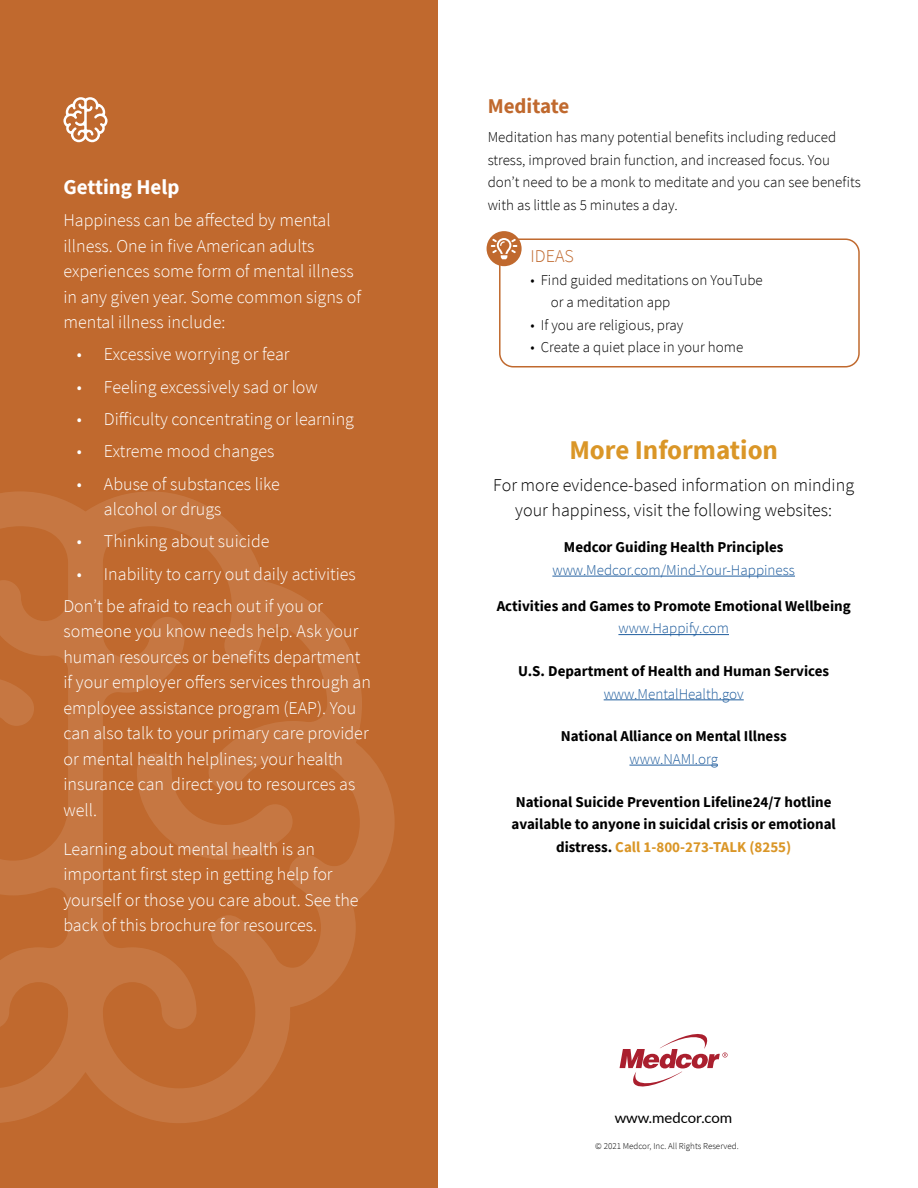
<style>
.page{position:relative;width:918px;height:1188px;background:#fff}
.page>*{position:absolute;margin:0;border:0;box-sizing:border-box;transform-origin:0 0}
.t1{font:700 27px "Source Sans Pro";color:#da9627}
.t2{font:700 21px "Source Sans Pro";color:#fff}
.t3{font:700 21px "Source Sans Pro";color:#c0692e}
.t4{font:300 18px/25.5px "Source Sans Pro";color:#fff}
.t5{font:300 18px/25.5px "Source Sans Pro";color:#000;text-align:center}
.t6{font:300 18px "Source Sans Pro";color:#c0692e}
.t7{font:300 15px/22.5px "Source Sans Pro";color:#000}
.t8{font:700 15px/22.5px "Source Sans Pro";color:#000;text-align:center}
.t9{font:300 15px "Source Sans Pro";color:#215e9e}
.t10{font:14.55px "Lato";color:#000;scale:1.04 1}
.t11{font:300 9px "Source Sans Pro";color:#000}
.s1{color:#da9627}
</style>
<div class="page">
<div style="left:0;top:0;width:437px;height:1188px;background:#c0692e"></div>
<svg style="left:0;top:491px;width:395px;height:632px"></svg>
<svg style="left:137px;top:754px;width:156px;height:106px"></svg>
<div style="left:499px;top:238px;width:361px;height:129px;border:2px solid #c0692e;border-radius:14px"></div>
<div style="left:487px;top:231px;width:35px;height:35px;background:#c0692e;border-radius:50%"></div>
<svg style="left:491px;top:238px;width:26px;height:21px"></svg>
<svg style="left:63px;top:97px;width:45px;height:45px"></svg>
<hr style="left:552px;top:576px;width:243px;height:1px;background:#215e9e">
<hr style="left:618px;top:634px;width:111px;height:1px;background:#215e9e">
<hr style="left:604px;top:699px;width:140px;height:1px;background:#215e9e">
<hr style="left:629px;top:765px;width:89px;height:1px;background:#215e9e">
<svg style="left:620px;top:1034px;width:108px;height:52px"></svg>
<p class="t2" style="left:63px;top:173px;width:118px">Getting Help</p>
<p class="t4" style="left:63px;top:208px;width:299px">Happiness can be affected by mental illness. One in five American adults experiences some form of mental illness in any given year. Some common signs of mental illness include:</p>
<p class="t4" style="left:77px;top:342px;width:214px">• Excessive worrying or fear</p>
<p class="t4" style="left:77px;top:374px;width:242px">• Feeling excessively sad or low</p>
<p class="t4" style="left:77px;top:406px;width:279px">• Difficulty concentrating or learning</p>
<p class="t4" style="left:77px;top:439px;width:199px">• Extreme mood changes</p>
<p class="t4" style="left:104px;top:471px;width:178px;text-indent:-27px">• Abuse of substances like alcohol or drugs</p>
<p class="t4" style="left:77px;top:529px;width:194px">• Thinking about suicide</p>
<p class="t4" style="left:63px;top:557px;width:294px;line-height:32.2px;text-indent:14px">• Inability to carry out daily activities<br>Don’t be afraid to reach out if you or</p>
<p class="t4" style="left:63px;top:619px;width:309px">someone you know needs help. Ask your human resources or benefits department if your employer offers services through an employee assistance program (EAP). You can also talk to your primary care provider or mental health helplines; your health insurance can direct you to resources as well.</p>
<p class="t4" style="left:63px;top:836px;width:297px">Learning about mental health is an important first step in getting help for yourself or those you care about. See the back of this brochure for resources.</p>
<p class="t3" style="left:488px;top:92px;width:83px">Meditate</p>
<p class="t7" style="left:488px;top:126px;width:375px">Meditation has many potential benefits including reduced stress, improved brain function, and increased focus. You don’t need to be a monk to meditate and you can see benefits with as little as 5 minutes a day.</p>
<p class="t6" style="left:531px;top:245px;width:45px">IDEAS</p>
<p class="t7" style="left:551px;top:268px;width:214px;text-indent:-20px">• Find guided meditations on YouTube or a meditation app</p>
<p class="t7" style="left:531px;top:313px;width:154px">• If you are religious, pray</p>
<p class="t7" style="left:531px;top:336px;width:214px">• Create a quiet place in your home</p>
<h1 class="t1" style="left:569px;top:431px;width:210px">More Information</h1>
<p class="t5" style="left:493px;top:472px;width:362px">For more evidence-based information on minding your happiness, visit the following websites:</p>
<p class="t8" style="left:564px;top:536px;width:221px">Medcor Guiding Health Principles</p>
<p class="t9" style="left:552px;top:561px;width:244px">www.Medcor.com/Mind-Your-Happiness</p>
<p class="t8" style="left:497px;top:595px;width:355px">Activities and Games to Promote Emotional Wellbeing</p>
<p class="t9" style="left:618px;top:619px;width:112px">www.Happify.com</p>
<p class="t8" style="left:518px;top:660px;width:313px">U.S. Department of Health and Human Services</p>
<p class="t9" style="left:604px;top:685px;width:142px">www.MentalHealth.gov</p>
<p class="t8" style="left:561px;top:725px;width:227px">National Alliance on Mental Illness</p>
<p class="t9" style="left:629px;top:750px;width:90px">www.NAMI.org</p>
<p class="t8" style="left:512px;top:790px;width:326px">National Suicide Prevention Lifeline24/7 hotline available to anyone in suicidal crisis or emotional distress. <span class="s1">Call 1-800-273-TALK (8255)</span></p>
<p class="t10" style="left:615px;top:1110px;width:115px">www.medcor.com</p>
<p class="t11" style="left:595px;top:1141px;width:145px">© 2021 Medcor, Inc. All Rights Reserved.</p>
</div>
